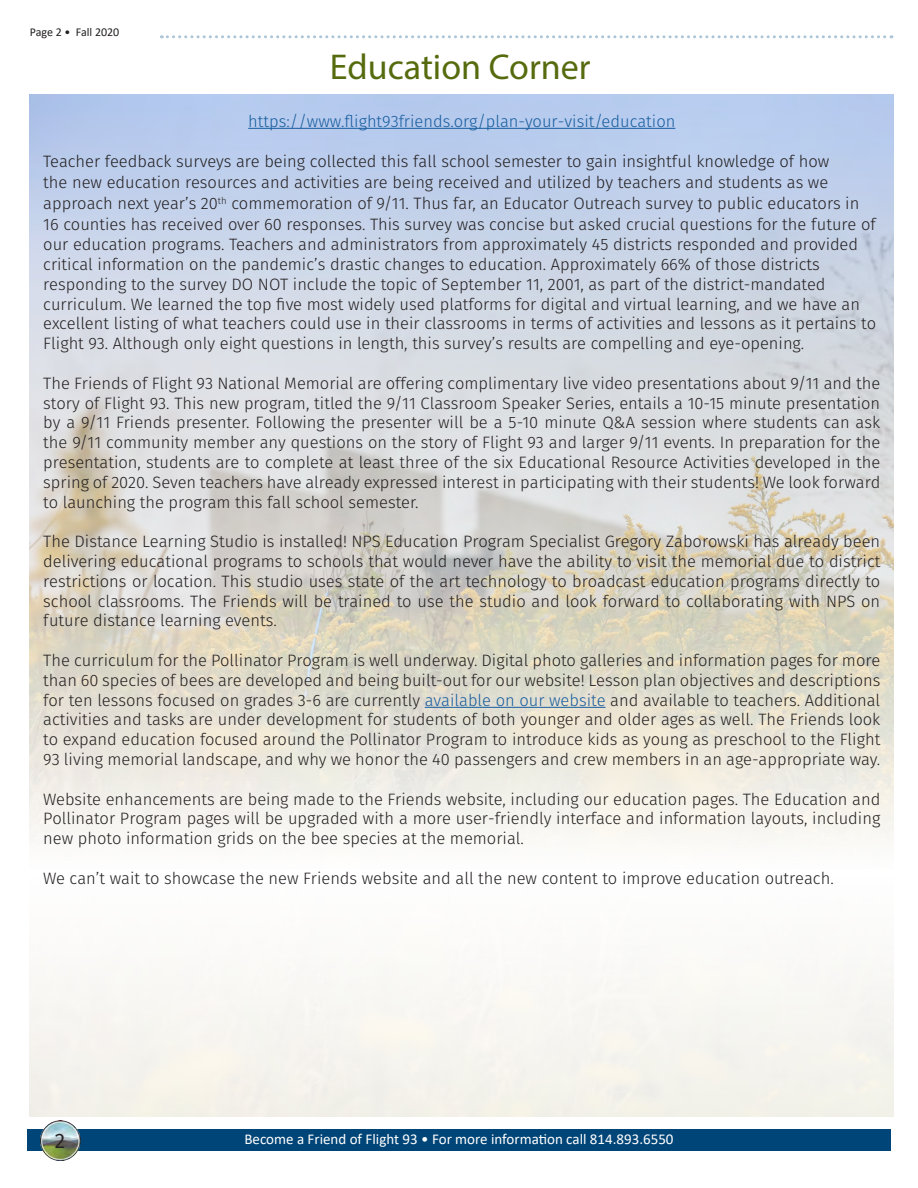
<style>
.page{position:relative;width:918px;height:1188px;background:#fff}
.page>*{position:absolute;margin:0;border:0;box-sizing:border-box;transform-origin:0 0}
.t1{font:36px "Myriad Pro";color:#556b0e}
.t2{font:21px "Fira Sans";color:#231f20}
.Box2_BodyText_Black{font:300 16.5px/19.8px "Fira Sans";color:#231f20;text-align:justify}
.Description_Left{font:300 16.5px/20.2px "Fira Sans";color:#231f20}
.t3{font:300 16.5px "Fira Sans";color:#175d9e}
.t4{font:15px "Calibri";color:#fff}
.t5{font:12px "Calibri";color:#231f20}
.s1{color:#175d9e}
</style>
<div class="page">
<img style="left:30px;top:94px;width:864px;height:1023px">
<div style="left:27px;top:1129px;width:864px;height:22px;background:#004577"></div>
<img style="left:40px;top:1120px;width:41px;height:41px">
<svg style="left:161px;top:35px;width:731px;height:3px"></svg>
<hr style="left:248px;top:128px;width:427px;height:1px;background:#175d9e">
<hr style="left:425px;top:707px;width:181px;height:1px;background:#175d9e">
<p class="t5" style="left:30px;top:24px;width:91px">Page 2 • Fall 2020</p>
<p class="t1" style="left:330px;top:44px;width:262px">Education Corner</p>
<p class="t3" style="left:248px;top:109px;width:429px">https://www.flight93friends.org/plan-your-visit/education</p>
<p class="Description_Left" style="left:43px;top:152px;width:834px">Teacher feedback surveys are being collected this fall school semester to gain insightful knowledge of how<br>the new education resources and activities are being received and utilized by teachers and students as we approach next year’s 20<sup>th</sup> commemoration of 9/11. Thus far, an Educator Outreach survey to public educators in 16 counties has received over 60 responses. This survey was concise but asked crucial questions for the future of our education programs. Teachers and administrators from approximately 45 districts responded and provided critical information on the pandemic’s drastic changes to education. Approximately 66% of those districts responding to the survey DO NOT include the topic of September 11, 2001, as part of the district-mandated curriculum. We learned the top five most widely used platforms for digital and virtual learning, and we have an excellent listing of what teachers could use in their classrooms in terms of activities and lessons as it pertains to Flight 93. Although only eight questions in length, this survey’s results are compelling and eye-opening.</p>
<p class="Box2_BodyText_Black" style="left:43px;top:373px;width:839px">The Friends of Flight 93 National Memorial are offering complimentary live video presentations about 9/11 and the story of Flight 93. This new program, titled the 9/11 Classroom Speaker Series, entails a 10-15 minute presentation by a 9/11 Friends presenter. Following the presenter will be a 5-10 minute Q&amp;A session where students can ask the 9/11 community member any questions on the story of Flight 93 and larger 9/11 events. In preparation for the presentation, students are to complete at least three of the six Educational Resource Activities developed in the spring of 2020. Seven teachers have already expressed interest in participating with their students! We look forward to launching the program this fall school semester.</p>
<p class="Box2_BodyText_Black" style="left:43px;top:532px;width:839px">The Distance Learning Studio is installed! NPS Education Program Specialist Gregory Zaborowski has already been delivering educational programs to schools that would never have the ability to visit the memorial due to district restrictions or location. This studio uses state of the art technology to broadcast education programs directly to school classrooms. The Friends will be trained to use the studio and look forward to collaborating with NPS on future distance learning events.</p>
<p class="Box2_BodyText_Black" style="left:43px;top:650px;width:839px">The curriculum for the Pollinator Program is well underway. Digital photo galleries and information pages for more than 60 species of bees are developed and being built-out for our website! Lesson plan objectives and descriptions for ten lessons focused on grades 3-6 are currently <span class="s1">available on our website</span> and available to teachers. Additional activities and tasks are under development for students of both younger and older ages as well. The Friends look to expand education focused around the Pollinator Program to introduce kids as young as preschool to the Flight 93 living memorial landscape, and why we honor the 40 passengers and crew members in an age-appropriate way.</p>
<p class="Box2_BodyText_Black" style="left:43px;top:789px;width:839px">Website enhancements are being made to the Friends website, including our education pages. The Education and Pollinator Program pages will be upgraded with a more user-friendly interface and information layouts, including new photo information grids on the bee species at the memorial.</p>
<p class="Box2_BodyText_Black" style="left:43px;top:868px;width:792px">We can’t wait to showcase the new Friends website and all the new content to improve education outreach.</p>
<p class="t2" style="left:55px;top:1126px;width:12px">2</p>
<p class="t4" style="left:244px;top:1129px;width:431px">Become a Friend of Flight 93 • For more information call 814.893.6550</p>
</div>
